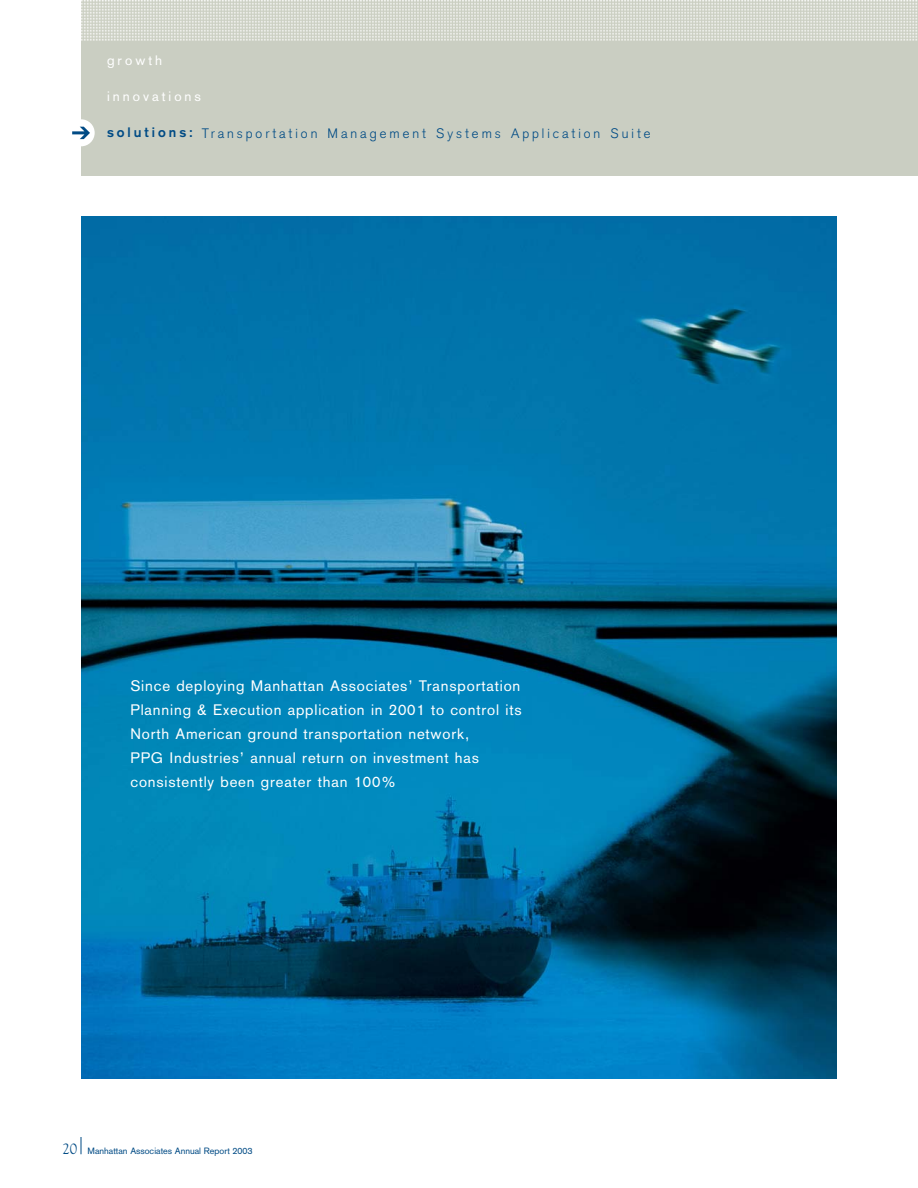
<style>
.page{position:relative;width:918px;height:1188px;background:#fff}
.page>*{position:absolute;margin:0;border:0;box-sizing:border-box;transform-origin:0 0}
.t1{font:15px/24px "Akzidenz Grotesk";letter-spacing:.055em;color:#fff}
.t2{font:300 13.5px "Akzidenz Grotesk";letter-spacing:.22em;color:#004b85}
.t3{font:13.5px "Akzidenz Grotesk";letter-spacing:.22em;color:#fff}
.t4{font:9px "Akzidenz Grotesk";color:#004b85}
.s1{font-weight:700}
.s2{font-family:"Goudy";font-size:15px}
</style>
<div class="page">
<div style="left:81px;top:36px;width:837px;height:140px;background:#cacec2"></div>
<img style="left:81px;top:0;width:837px;height:40px">
<svg style="left:81px;top:1137px;width:1px;height:17px"></svg>
<img style="left:81px;top:216px;width:756px;height:863px">
<div style="left:68px;top:119px;width:27px;height:27px;background:#fff;border-radius:50%"></div>
<svg style="left:72px;top:127px;width:18px;height:12px"></svg>
<p class="t3" style="left:107px;top:55px;width:56px">growth</p>
<p class="t3" style="left:107px;top:91px;width:95px">innovations</p>
<p class="t2" style="left:107px;top:128px;width:545px"><span class="s1">solutions:</span> Transportation Management Systems Application Suite</p>
<p class="t1" style="left:130px;top:675px;width:393px">Since deploying Manhattan Associates’ Transportation Planning &amp; Execution application in 2001 to control its North American ground transportation network,<br>PPG Industries’ annual return on investment has consistently been greater than 100%</p>
<p class="t4" style="left:63px;top:1148px;width:192px"><span class="s2">20</span> Manhattan Associates Annual Report 2003</p>
</div>
